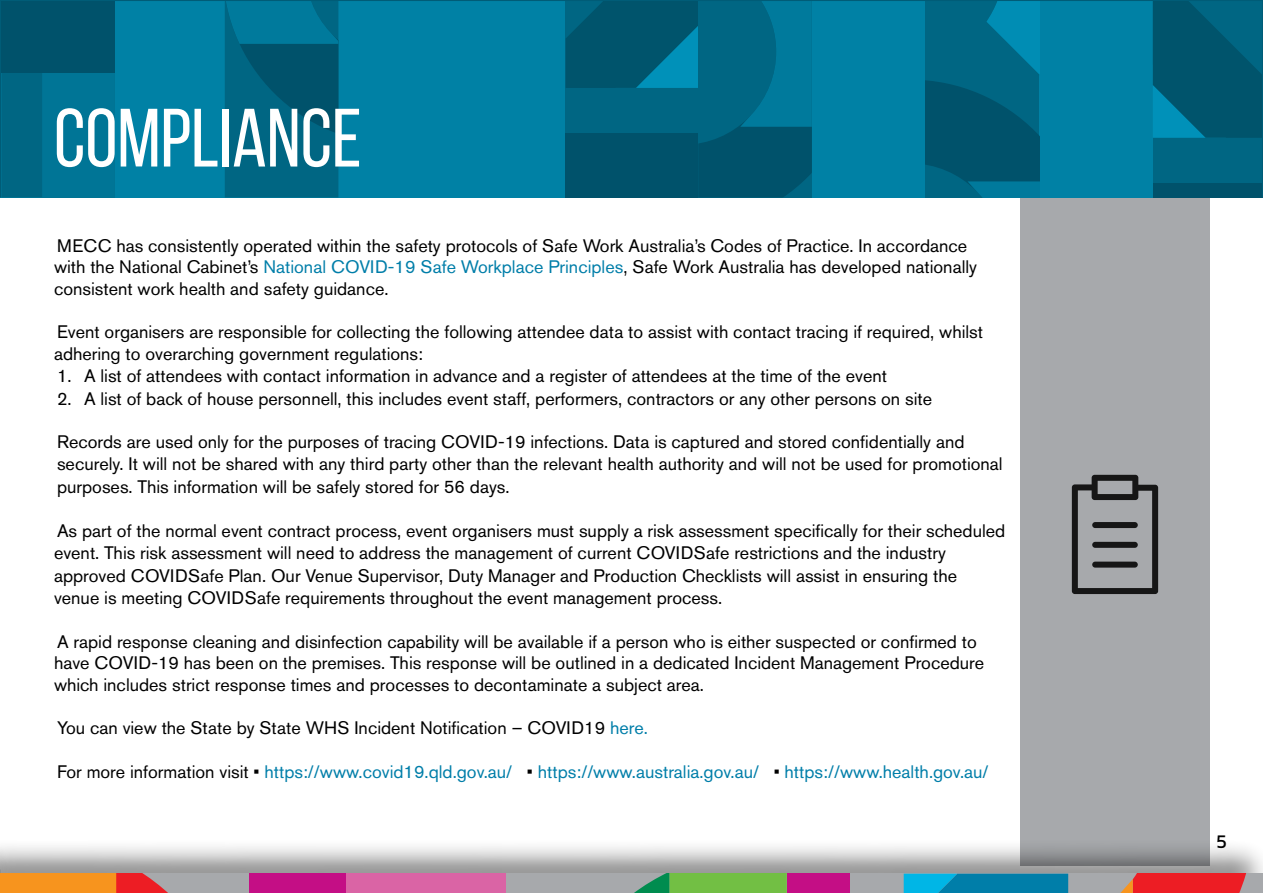
<style>
.page{position:relative;width:1263px;height:893px;background:#fff}
.page>*{position:absolute;margin:0;border:0;box-sizing:border-box;transform-origin:0 0}
.t1{font:82.5px "Bebas Neue";color:#fff}
.t2{font:18px/21.6px "Akzidenz Grotesk BQ";color:#000}
.t3{font:18px "Akzidenz Grotesk BQ";color:#007ea9}
.t4{font:700 18px "Sansation";color:#000}
.s1{color:#007ea9}
.s2{color:#000}
</style>
<div class="page">
<div style="left:1020px;top:182px;width:190px;height:683px;background:#a7a9ac"></div>
<svg style="left:1px;top:1px;width:1262px;height:196px;background:#006f8f"></svg>
<div style="left:0;top:838px;width:1263px;height:55px;background:#000;opacity:.5"></div>
<div style="left:0;top:874px;width:1263px;height:19px;background:#a7a9ac"></div>
<div style="left:346px;top:874px;width:159px;height:19px;background:#da64a5"></div>
<svg style="left:634px;top:874px;width:153px;height:19px;background:#67b54f"></svg>
<svg style="left:904px;top:874px;width:342px;height:19px"></svg>
<svg style="left:0;top:870px;width:232px;height:23px"></svg>
<div style="left:249px;top:874px;width:97px;height:19px;background:#c40e85"></div>
<div style="left:787px;top:874px;width:62px;height:19px;background:#c40e85"></div>
<svg style="left:1072px;top:475px;width:86px;height:119px"></svg>
<h1 class="t1" style="left:54px;top:93px;width:309px">COMPLIANCE</h1>
<p class="t2" style="left:54px;top:234px;width:924px">MECC has consistently operated within the safety protocols of Safe Work Australia’s Codes of Practice. In accordance with the National Cabinet’s <span class="s1">National COVID-19 Safe Workplace Principles</span>, Safe Work Australia has developed nationally consistent work health and safety guidance.</p>
<p class="t2" style="left:54px;top:321px;width:930px">Event organisers are responsible for collecting the following attendee data to assist with contact tracing if required, whilst adhering to overarching government regulations:</p>
<p class="t2" style="left:57px;top:365px;width:832px">1. A list of attendees with contact information in advance and a register of attendees at the time of the event</p>
<p class="t2" style="left:57px;top:387px;width:877px">2. A list of back of house personnell, this includes event staff, performers, contractors or any other persons on site</p>
<p class="t2" style="left:57px;top:430px;width:947px;line-height:22.5px">Records are used only for the purposes of tracing COVID-19 infections. Data is captured and stored confidentially and securely. It will not be shared with any third party other than the relevant health authority and will not be used for promotional purposes. This information will be safely stored for 56 days.</p>
<p class="t2" style="left:54px;top:519px;width:953px;line-height:22.5px">As part of the normal event contract process, event organisers must supply a risk assessment specifically for their scheduled event. This risk assessment will need to address the management of current COVIDSafe restrictions and the industry approved COVIDSafe Plan. Our Venue Supervisor, Duty Manager and Production Checklists will assist in ensuring the venue is meeting COVIDSafe requirements throughout the event management process.</p>
<p class="t2" style="left:54px;top:630px;width:932px">A rapid response cleaning and disinfection capability will be available if a person who is either suspected or confirmed to have COVID-19 has been on the premises. This response will be outlined in a dedicated Incident Management Procedure which includes strict response times and processes to decontaminate a subject area.</p>
<p class="t2" style="left:57px;top:717px;width:592px">You can view the State by State WHS Incident Notification – COVID19 <span class="s1">here.</span></p>
<p class="t3" style="left:57px;top:761px;width:933px"><span class="s2">For more information visit •</span> https://www.covid19.qld.gov.au/ <span class="s2">•</span> https://www.australia.gov.au/ <span class="s2">•</span> https://www.health.gov.au/</p>
<p class="t4" style="left:1216px;top:830px;width:11px">5</p>
</div>
